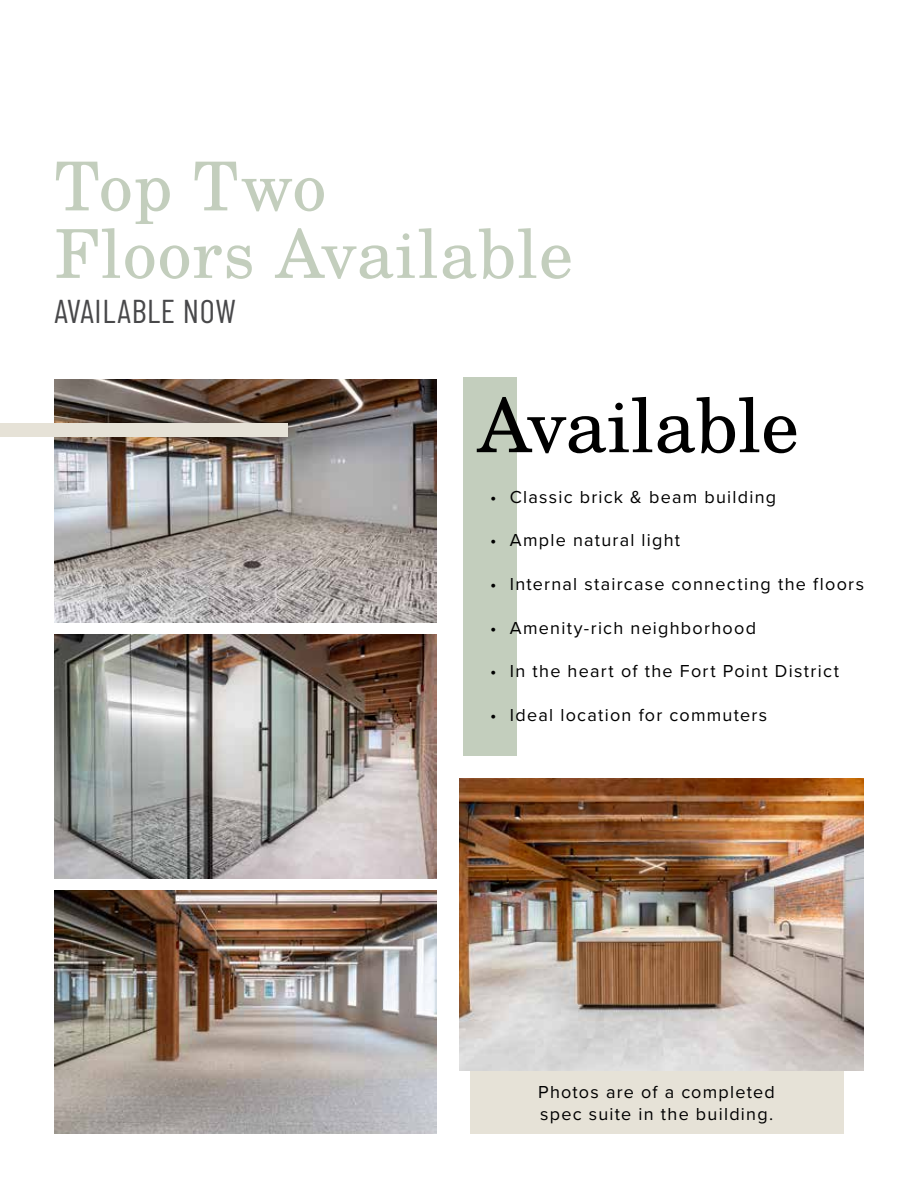
<style>
.page{position:relative;width:918px;height:1188px;background:#fff}
.page>*{position:absolute;margin:0;border:0;box-sizing:border-box;transform-origin:0 0}
.t1{font:75px "Te X Gyre Schola";color:#000}
.t2{font:67.5px/67.5px "Te X Gyre Schola";letter-spacing:.015em;color:#c3cebd}
.t3{font:33px "Barlow Condensed";letter-spacing:.02em;color:#48484a}
.t4{font:18px/22.5px "Proxima Nova";letter-spacing:.07em;color:#000}
</style>
<div class="page">
<img style="left:54px;top:379px;width:382px;height:244px">
<img style="left:54px;top:635px;width:382px;height:243px">
<img style="left:54px;top:890px;width:382px;height:244px">
<div style="left:0;top:423px;width:287px;height:14px;background:#e6e2d7"></div>
<div style="left:463px;top:378px;width:54px;height:378px;background:#c3cebd"></div>
<div style="left:470px;top:966px;width:373px;height:168px;background:#e6e2d7"></div>
<img style="left:459px;top:779px;width:405px;height:291px">
<h2 class="t2" style="left:55px;top:150px;width:520px">Top Two<br>Floors Available</h2>
<h3 class="t3" style="left:55px;top:287px;width:183px">AVAILABLE NOW</h3>
<h1 class="t1" style="left:477px;top:367px;width:323px">Available</h1>
<p class="t4" style="left:490px;top:485px;width:287px">• Classic brick &amp; beam building</p>
<p class="t4" style="left:490px;top:528px;width:191px">• Ample natural light</p>
<p class="t4" style="left:490px;top:572px;width:375px">• Internal staircase connecting the floors</p>
<p class="t4" style="left:490px;top:616px;width:267px">• Amenity-rich neighborhood</p>
<p class="t4" style="left:490px;top:659px;width:350px">• In the heart of the Fort Point District</p>
<p class="t4" style="left:490px;top:703px;width:279px">• Ideal location for commuters</p>
<p class="t4" style="left:538px;top:1080px;width:238px">Photos are of a completed spec suite in the building.</p>
</div>
